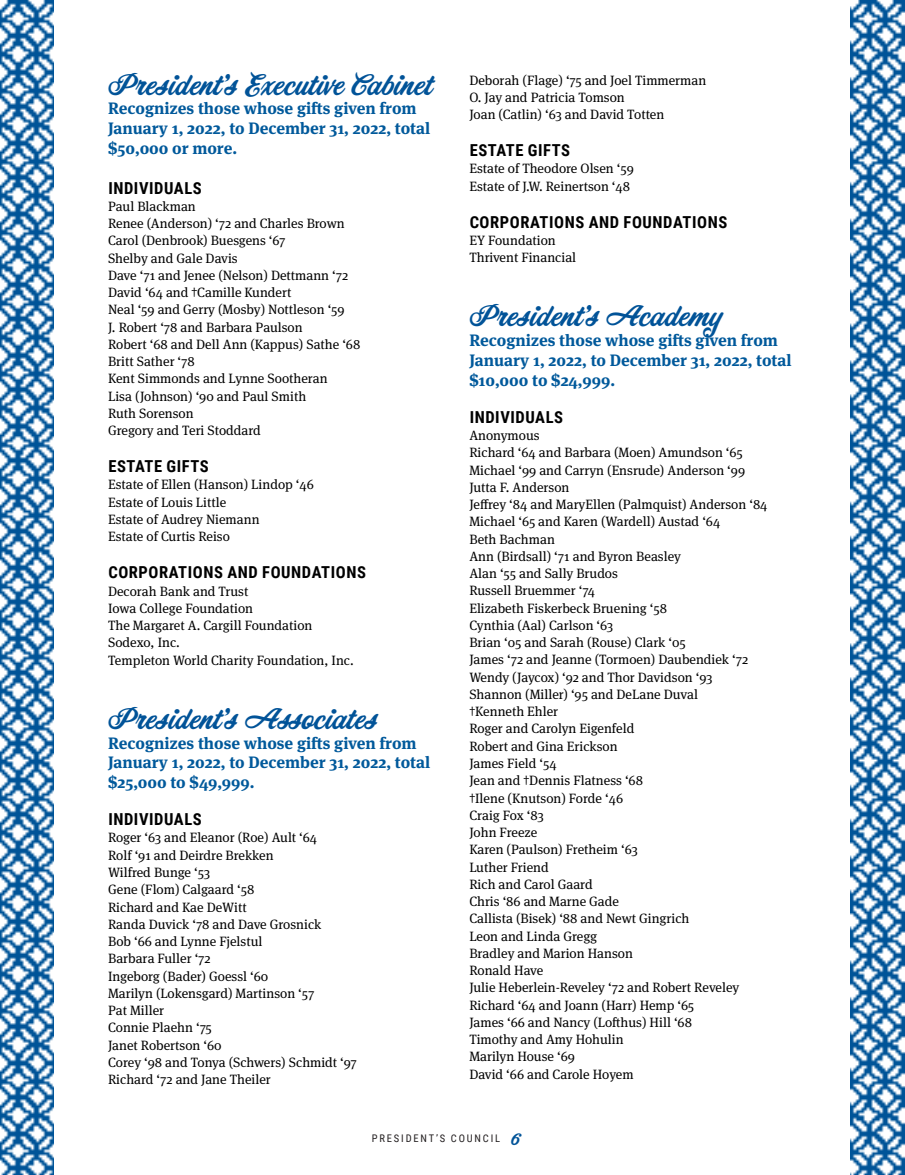
<style>
.page{position:relative;width:905px;height:1175px;background:#fff}
.page>*{position:absolute;margin:0;border:0;box-sizing:border-box;transform-origin:0 0}
.PRESIDENT_S_LETTER_B{font:27px "Corner Store JF";color:#015398}
.President_Council_de{font:700 16.5px/19.8px "Meta Serif Pro";color:#00599b}
.President_s_council{font:700 16.5px "Roboto Condensed";letter-spacing:.035em;color:#000}
.President_s_Council{font:13.5px "Meta Serif Pro";color:#000}
.t1{font:10.5px "Roboto Condensed";letter-spacing:.175em;color:#231f20}
.s1{font-family:"Corner Store JF";font-size:15px;color:#015398}
</style>
<div class="page">
<img style="left:0;top:0;width:904px;height:1174px">
<div style="left:54px;top:0;width:795px;height:1174px;background:#fff"></div>
<p class="PRESIDENT_S_LETTER_B" style="left:108px;top:65px;width:325px">President’s Executive Cabinet</p>
<p class="President_Council_de" style="left:108px;top:97px;width:323px">Recognizes those whose gifts given from<br>January 1, 2022, to December 31, 2022, total $50,000 or more.</p>
<p class="President_s_council" style="left:108px;top:176px;width:95px">INDIVIDUALS</p>
<p class="President_s_Council" style="left:108px;top:196px;width:89px">Paul Blackman</p>
<p class="President_s_Council" style="left:108px;top:214px;width:238px">Renee (Anderson) ‘72 and Charles Brown</p>
<p class="President_s_Council" style="left:108px;top:231px;width:179px">Carol (Denbrook) Buesgens ‘67</p>
<p class="President_s_Council" style="left:108px;top:248px;width:131px">Shelby and Gale Davis</p>
<p class="President_s_Council" style="left:108px;top:265px;width:242px">Dave ‘71 and Jenee (Nelson) Dettmann ‘72</p>
<p class="President_s_Council" style="left:108px;top:283px;width:185px">David ‘64 and †Camille Kundert</p>
<p class="President_s_Council" style="left:108px;top:300px;width:238px">Neal ‘59 and Gerry (Mosby) Nottleson ‘59</p>
<p class="President_s_Council" style="left:108px;top:317px;width:196px">J. Robert ‘78 and Barbara Paulson</p>
<p class="President_s_Council" style="left:108px;top:334px;width:254px">Robert ‘68 and Dell Ann (Kappus) Sathe ‘68</p>
<p class="President_s_Council" style="left:108px;top:352px;width:88px">Britt Sather ‘78</p>
<p class="President_s_Council" style="left:108px;top:369px;width:221px">Kent Simmonds and Lynne Sootheran</p>
<p class="President_s_Council" style="left:108px;top:386px;width:200px">Lisa (Johnson) ‘90 and Paul Smith</p>
<p class="President_s_Council" style="left:108px;top:403px;width:87px">Ruth Sorenson</p>
<p class="President_s_Council" style="left:108px;top:421px;width:154px">Gregory and Teri Stoddard</p>
<p class="President_s_council" style="left:108px;top:455px;width:102px">ESTATE GIFTS</p>
<p class="President_s_Council" style="left:108px;top:475px;width:207px">Estate of Ellen (Hanson) Lindop ‘46</p>
<p class="President_s_Council" style="left:108px;top:492px;width:120px">Estate of Louis Little</p>
<p class="President_s_Council" style="left:108px;top:509px;width:153px">Estate of Audrey Niemann</p>
<p class="President_s_Council" style="left:108px;top:527px;width:123px">Estate of Curtis Reiso</p>
<p class="President_s_council" style="left:108px;top:561px;width:259px">CORPORATIONS AND FOUNDATIONS</p>
<p class="President_s_Council" style="left:108px;top:581px;width:142px">Decorah Bank and Trust</p>
<p class="President_s_Council" style="left:108px;top:598px;width:146px">Iowa College Foundation</p>
<p class="President_s_Council" style="left:108px;top:615px;width:206px">The Margaret A. Cargill Foundation</p>
<p class="President_s_Council" style="left:108px;top:633px;width:73px">Sodexo, Inc.</p>
<p class="President_s_Council" style="left:108px;top:650px;width:247px">Templeton World Charity Foundation, Inc.</p>
<p class="PRESIDENT_S_LETTER_B" style="left:108px;top:699px;width:271px">President’s Associates</p>
<p class="President_Council_de" style="left:108px;top:731px;width:323px">Recognizes those whose gifts given from<br>January 1, 2022, to December 31, 2022, total $25,000 to $49,999.</p>
<p class="President_s_council" style="left:108px;top:807px;width:95px">INDIVIDUALS</p>
<p class="President_s_Council" style="left:108px;top:828px;width:211px">Roger ‘63 and Eleanor (Roe) Ault ‘64</p>
<p class="President_s_Council" style="left:108px;top:845px;width:167px">Rolf ‘91 and Deirdre Brekken</p>
<p class="President_s_Council" style="left:108px;top:862px;width:104px">Wilfred Bunge ‘53</p>
<p class="President_s_Council" style="left:108px;top:879px;width:148px">Gene (Flom) Calgaard ‘58</p>
<p class="President_s_Council" style="left:108px;top:897px;width:140px">Richard and Kae DeWitt</p>
<p class="President_s_Council" style="left:108px;top:914px;width:215px">Randa Duvick ‘78 and Dave Grosnick</p>
<p class="President_s_Council" style="left:108px;top:931px;width:156px">Bob ‘66 and Lynne Fjelstul</p>
<p class="President_s_Council" style="left:108px;top:948px;width:104px">Barbara Fuller ‘72</p>
<p class="President_s_Council" style="left:108px;top:966px;width:162px">Ingeborg (Bader) Goessl ‘60</p>
<p class="President_s_Council" style="left:108px;top:983px;width:208px">Marilyn (Lokensgard) Martinson ‘57</p>
<p class="President_s_Council" style="left:108px;top:1000px;width:58px">Pat Miller</p>
<p class="President_s_Council" style="left:108px;top:1017px;width:105px">Connie Plaehn ‘75</p>
<p class="President_s_Council" style="left:108px;top:1035px;width:115px">Janet Robertson ‘60</p>
<p class="President_s_Council" style="left:108px;top:1052px;width:250px">Corey ‘98 and Tonya (Schwers) Schmidt ‘97</p>
<p class="President_s_Council" style="left:108px;top:1069px;width:164px">Richard ‘72 and Jane Theiler</p>
<p class="President_s_Council" style="left:469px;top:70px;width:238px">Deborah (Flage) ‘75 and Joel Timmerman</p>
<p class="President_s_Council" style="left:469px;top:87px;width:157px">O. Jay and Patricia Tomson</p>
<p class="President_s_Council" style="left:469px;top:105px;width:196px">Joan (Catlin) ‘63 and David Totten</p>
<p class="President_s_council" style="left:469px;top:139px;width:102px">ESTATE GIFTS</p>
<p class="President_s_Council" style="left:469px;top:159px;width:166px">Estate of Theodore Olsen ‘59</p>
<p class="President_s_Council" style="left:469px;top:176px;width:162px">Estate of J.W. Reinertson ‘48</p>
<p class="President_s_council" style="left:469px;top:210px;width:259px">CORPORATIONS AND FOUNDATIONS</p>
<p class="President_s_Council" style="left:469px;top:230px;width:88px">EY Foundation</p>
<p class="President_s_Council" style="left:469px;top:248px;width:108px">Thrivent Financial</p>
<p class="PRESIDENT_S_LETTER_B" style="left:469px;top:297px;width:254px">President’s Academy</p>
<p class="President_Council_de" style="left:469px;top:329px;width:323px">Recognizes those whose gifts given from<br>January 1, 2022, to December 31, 2022, total $10,000 to $24,999.</p>
<p class="President_s_council" style="left:469px;top:405px;width:95px">INDIVIDUALS</p>
<p class="President_s_Council" style="left:469px;top:425px;width:72px">Anonymous</p>
<p class="President_s_Council" style="left:469px;top:443px;width:275px">Richard ‘64 and Barbara (Moen) Amundson ‘65</p>
<p class="President_s_Council" style="left:469px;top:460px;width:277px">Michael ‘99 and Carryn (Ensrude) Anderson ‘99</p>
<p class="President_s_Council" style="left:469px;top:477px;width:101px">Jutta F. Anderson</p>
<p class="President_s_Council" style="left:469px;top:494px;width:300px">Jeffrey ‘84 and MaryEllen (Palmquist) Anderson ‘84</p>
<p class="President_s_Council" style="left:469px;top:512px;width:252px">Michael ‘65 and Karen (Wardell) Austad ‘64</p>
<p class="President_s_Council" style="left:469px;top:529px;width:87px">Beth Bachman</p>
<p class="President_s_Council" style="left:469px;top:546px;width:213px">Ann (Birdsall) ‘71 and Byron Beasley</p>
<p class="President_s_Council" style="left:469px;top:563px;width:150px">Alan ‘55 and Sally Brudos</p>
<p class="President_s_Council" style="left:469px;top:581px;width:127px">Russell Bruemmer ‘74</p>
<p class="President_s_Council" style="left:469px;top:598px;width:199px">Elizabeth Fiskerbeck Bruening ‘58</p>
<p class="President_s_Council" style="left:469px;top:615px;width:145px">Cynthia (Aal) Carlson ‘63</p>
<p class="President_s_Council" style="left:469px;top:632px;width:218px">Brian ‘05 and Sarah (Rouse) Clark ‘05</p>
<p class="President_s_Council" style="left:469px;top:650px;width:280px">James ‘72 and Jeanne (Tormoen) Daubendiek ‘72</p>
<p class="President_s_Council" style="left:469px;top:667px;width:245px">Wendy (Jaycox) ‘92 and Thor Davidson ‘93</p>
<p class="President_s_Council" style="left:469px;top:684px;width:230px">Shannon (Miller) ‘95 and DeLane Duval</p>
<p class="President_s_Council" style="left:469px;top:701px;width:90px">†Kenneth Ehler</p>
<p class="President_s_Council" style="left:469px;top:719px;width:166px">Roger and Carolyn Eigenfeld</p>
<p class="President_s_Council" style="left:469px;top:736px;width:150px">Robert and Gina Erickson</p>
<p class="President_s_Council" style="left:469px;top:753px;width:89px">James Field ‘54</p>
<p class="President_s_Council" style="left:469px;top:770px;width:175px">Jean and †Dennis Flatness ‘68</p>
<p class="President_s_Council" style="left:469px;top:788px;width:155px">†Ilene (Knutson) Forde ‘46</p>
<p class="President_s_Council" style="left:469px;top:805px;width:76px">Craig Fox ‘83</p>
<p class="President_s_Council" style="left:469px;top:822px;width:69px">John Freeze</p>
<p class="President_s_Council" style="left:469px;top:839px;width:170px">Karen (Paulson) Fretheim ‘63</p>
<p class="President_s_Council" style="left:469px;top:857px;width:81px">Luther Friend</p>
<p class="President_s_Council" style="left:469px;top:874px;width:125px">Rich and Carol Gaard</p>
<p class="President_s_Council" style="left:469px;top:891px;width:151px">Chris ‘86 and Marne Gade</p>
<p class="President_s_Council" style="left:469px;top:908px;width:221px">Callista (Bisek) ‘88 and Newt Gingrich</p>
<p class="President_s_Council" style="left:469px;top:926px;width:129px">Leon and Linda Gregg</p>
<p class="President_s_Council" style="left:469px;top:943px;width:165px">Bradley and Marion Hanson</p>
<p class="President_s_Council" style="left:469px;top:960px;width:75px">Ronald Have</p>
<p class="President_s_Council" style="left:469px;top:977px;width:271px">Julie Heberlein-Reveley ‘72 and Robert Reveley</p>
<p class="President_s_Council" style="left:469px;top:995px;width:226px">Richard ‘64 and Joann (Harr) Hemp ‘65</p>
<p class="President_s_Council" style="left:469px;top:1012px;width:224px">James ‘66 and Nancy (Lofthus) Hill ‘68</p>
<p class="President_s_Council" style="left:469px;top:1029px;width:156px">Timothy and Amy Hohulin</p>
<p class="President_s_Council" style="left:469px;top:1046px;width:107px">Marilyn House ‘69</p>
<p class="President_s_Council" style="left:469px;top:1064px;width:166px">David ‘66 and Carole Hoyem</p>
<p class="t1" style="left:372px;top:1131px;width:150px">PRESIDENT’S COUNCIL <span class="s1">6</span></p>
</div>
